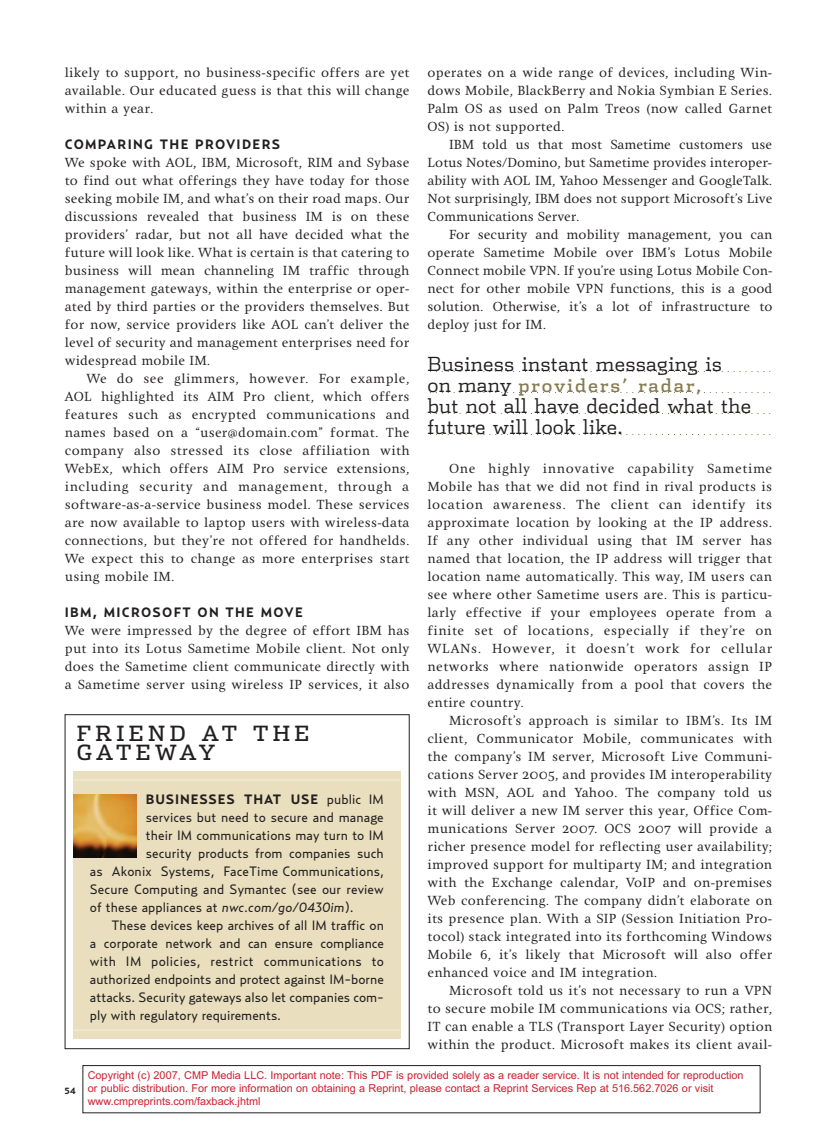
<style>
.page{position:relative;width:837px;height:1134px;background:#fff}
.page>*{position:absolute;margin:0;border:0;box-sizing:border-box;transform-origin:0 0}
.t1{font:21px/19.5px "Dispatch";letter-spacing:.205em;color:#231f20}
.t2{font:300 19.5px/21px "Dispatch";letter-spacing:.005em;color:#231f20}
.t3{font:18px "Dispatch";letter-spacing:.105em;color:#857b50}
.t4{font:13.5px/18px "Zingha";letter-spacing:.02em;color:#231f20;text-align:justify}
.t5{font:13.5px "Relay";color:#231f20}
.t6{font:700 13.5px "Relay";letter-spacing:.09em;color:#231f20}
.t7{font:13.5px "Relay";letter-spacing:.025em;color:#231f20}
.t8{font:700 13.5px "Relay";letter-spacing:.065em;color:#231f20}
.t9{font:10.8px/13px "Arial";color:#cc1f2e}
.t10{font:700 9px "Relay";color:#231f20}
.s1{font-weight:400}
.s2{font-style:italic}
.s3{font-weight:300;font-size:19.5px;color:#231f20}
</style>
<div class="page">
<div style="left:73px;top:772px;width:327px;height:267px;background:#e9dfbe"></div>
<div style="left:65px;top:714px;width:345px;height:335px;border:1px solid #231f20"></div>
<hr style="left:73px;top:780px;width:327px;height:1px;background:#f4efdc">
<hr style="left:73px;top:1030px;width:327px;height:1px;background:#f4efdc">
<img style="left:74px;top:794px;width:63px;height:63px">
<svg style="left:430px;top:371px;width:340px;height:1px"></svg>
<svg style="left:430px;top:392px;width:340px;height:1px"></svg>
<svg style="left:430px;top:413px;width:340px;height:1px"></svg>
<svg style="left:430px;top:434px;width:340px;height:1px"></svg>
<div style="left:82px;top:1065px;width:678px;height:48px;border:1px solid #231f20"></div>
<p class="t4" style="left:65px;top:63px;width:346px">likely to support, no business-specific offers are yet available. Our educated guess is that this will change within a year.</p>
<p class="t6" style="left:65px;top:136px;width:217px">COMPARING THE PROVIDERS</p>
<p class="t4" style="left:65px;top:153px;width:346px">We spoke with AOL, IBM, Microsoft, RIM and Sybase to find out what offerings they have today for those seeking mobile IM, and what’s on their road maps. Our discussions revealed that business IM is on these providers’ radar, but not all have decided what the future will look like. What is certain is that catering to business will mean channeling IM traffic through management gateways, within the enterprise or oper&shy;ated by third parties or the providers themselves. But for now, service providers like AOL can’t deliver the level of security and management enterprises need for widespread mobile IM.</p>
<p class="t4" style="left:65px;top:369px;width:346px;text-indent:22px">We do see glimmers, however. For example, AOL highlighted its AIM Pro client, which offers features such as encrypted communications and names based on a “user@domain.com” format. The company also stressed its close affiliation with WebEx, which offers AIM Pro service extensions, including security and management, through a software-as-a-service business model. These services are now available to laptop users with wireless-data connections, but they’re not offered for handhelds.<br>We expect this to change as more enterprises start using mobile IM.</p>
<p class="t6" style="left:65px;top:604px;width:240px">IBM, MICROSOFT ON THE MOVE</p>
<p class="t4" style="left:65px;top:621px;width:346px">We were impressed by the degree of effort IBM has put into its Lotus Sametime Mobile client. Not only does the Sametime client communicate directly with a Sametime server using wireless IP services, it also</p>
<h1 class="t1" style="left:77px;top:724px;width:234px">FRIEND AT THE<br>GATEWAY</h1>
<p class="t8" style="left:146px;top:791px;width:240px">BUSINESSES THAT USE <span class="s1">public IM</span></p>
<p class="t5" style="left:146px;top:809px;width:240px">services but need to secure and manage</p>
<p class="t5" style="left:146px;top:827px;width:240px">their IM communications may turn to IM</p>
<p class="t5" style="left:146px;top:845px;width:240px">security products from companies such</p>
<p class="t5" style="left:90px;top:863px;width:296px">as Akonix Systems, FaceTime Communications,</p>
<p class="t5" style="left:90px;top:881px;width:295px">Secure Computing and Symantec (see our review</p>
<p class="t5" style="left:90px;top:899px;width:265px">of these appliances at <span class="s2">nwc.com/go/0430im</span>).</p>
<p class="t5" style="left:112px;top:917px;width:274px">These devices keep archives of all IM traffic on</p>
<p class="t5" style="left:90px;top:935px;width:296px">a corporate network and can ensure compliance</p>
<p class="t7" style="left:90px;top:953px;width:296px">with IM policies, restrict communications to</p>
<p class="t5" style="left:90px;top:971px;width:296px">authorized endpoints and protect against IM-borne</p>
<p class="t5" style="left:90px;top:989px;width:296px">attacks. Security gateways also let companies com-</p>
<p class="t5" style="left:90px;top:1007px;width:193px">ply with regulatory requirements.</p>
<p class="t4" style="left:428px;top:63px;width:346px">operates on a wide range of devices, including Win&shy;dows Mobile, BlackBerry and Nokia Symbian E Series.<br>Palm OS as used on Palm Treos (now called Garnet OS) is not supported.</p>
<p class="t4" style="left:428px;top:135px;width:346px;text-indent:22px">IBM told us that most Sametime customers use Lotus Notes/Domino, but Sametime provides interoper&shy;ability with AOL IM, Yahoo Messenger and GoogleTalk.<br>Not surprisingly, IBM does not support Microsoft’s Live Communications Server.</p>
<p class="t4" style="left:428px;top:225px;width:347px;text-indent:22px">For security and mobility management, you can operate Sametime Mobile over IBM’s Lotus Mobile Connect mobile VPN. If you’re using Lotus Mobile Con&shy;nect for other mobile VPN functions, this is a good solution. Otherwise, it’s a lot of infrastructure to deploy just for IM.</p>
<h2 class="t2" style="left:428px;top:354px;width:296px">Business instant messaging is</h2>
<h3 class="t3" style="left:428px;top:375px;width:276px"><span class="s3">on many</span> providers’ radar,</h3>
<h2 class="t2" style="left:428px;top:396px;width:325px">but not all have decided what the future will look like.</h2>
<p class="t4" style="left:428px;top:459px;width:346px;text-indent:22px">One highly innovative capability Sametime Mobile has that we did not find in rival products is location awareness. The client can identify its approximate location by looking at the IP address.<br>If any other individual using that IM server has named that location, the IP address will trigger that location name automatically. This way, IM users can see where other Sametime users are. This is particu&shy;larly effective if your employees operate from a finite set of locations, especially if they’re on WLANs. However, it doesn’t work for cellular networks where nationwide operators assign IP addresses dynamically from a pool that covers the entire country.</p>
<p class="t4" style="left:427px;top:711px;width:346px;text-indent:22px">Microsoft’s approach is similar to IBM’s. Its IM client, Communicator Mobile, communicates with the company’s IM server, Microsoft Live Communi&shy;cations Server 2005, and provides IM interoperability with MSN, AOL and Yahoo. The company told us it will deliver a new IM server this year, Office Com&shy;munications Server 2007. OCS 2007 will provide a richer presence model for reflecting user availability; improved support for multiparty IM; and integration with the Exchange calendar, VoIP and on-premises Web conferencing. The company didn’t elaborate on its presence plan. With a SIP (Session Initiation Pro&shy;tocol) stack integrated into its forthcoming Windows Mobile 6, it’s likely that Microsoft will also offer enhanced voice and IM integration.</p>
<p class="t4" style="left:428px;top:981px;width:346px;text-indent:22px">Microsoft told us it’s not necessary to run a VPN to secure mobile IM communications via OCS; rather, IT can enable a TLS (Transport Layer Security) option within the product. Microsoft makes its client avail-</p>
<p class="t10" style="left:65px;top:1085px;width:13px">54</p>
<p class="t9" style="left:88px;top:1069px;width:657px">Copyright (c) 2007, CMP Media LLC. Important note: This PDF is provided solely as a reader service. It is not intended for reproduction or public distribution. For more information on obtaining a Reprint, please contact a Reprint Services Rep at 516.562.7026 or visit www.cmpreprints.com/faxback.jhtml</p>
</div>
